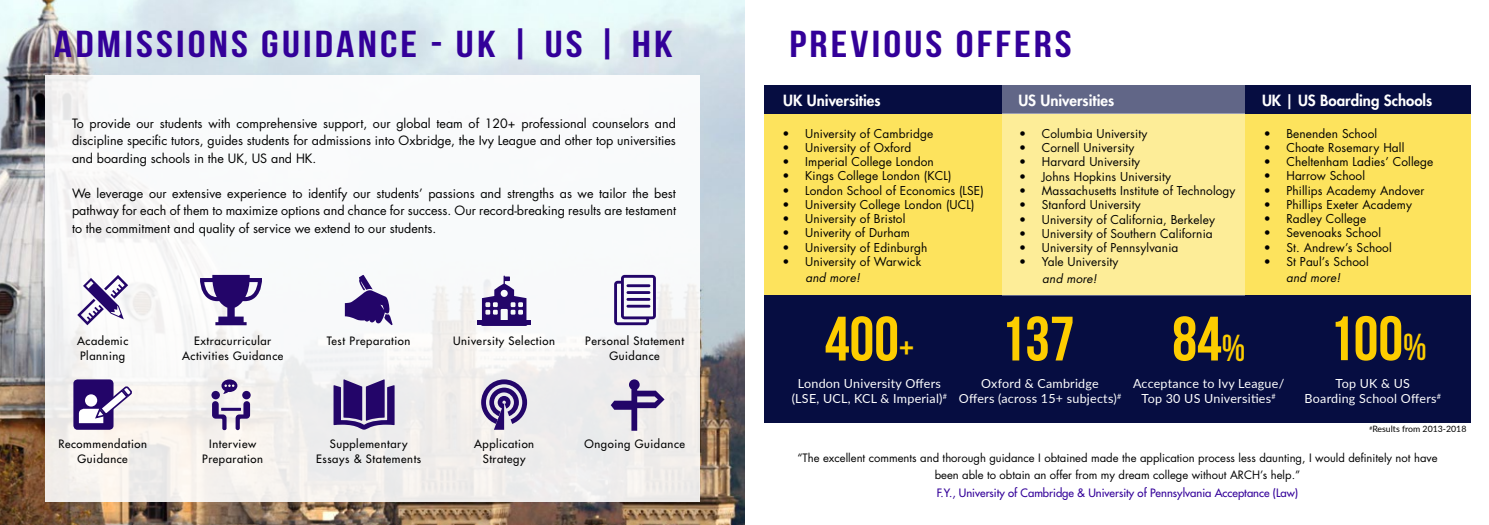
<style>
.page{position:relative;width:1489px;height:525px;background:#fff}
.page>*{position:absolute;margin:0;border:0;box-sizing:border-box;transform-origin:0 0}
.t1{font:700 62.5px "Bebas Neue";color:#fdcd00}
.t2{font:700 37.5px "Bebas Neue";letter-spacing:.07em;color:#309;scale:1.2 1}
.t3{font:800 15px "Futura Std";color:#fff}
.t4{font:12.5px/17.5px "Futura Std";color:#000;text-align:justify}
.t5{font:12.5px/15px "Lato";letter-spacing:.02em;color:#fff;text-align:center}
.t6{font:11.88px "Futura Std";letter-spacing:.01em;color:#000}
.t7{font:italic 11.88px "Futura Std";letter-spacing:.01em;color:#000}
.t8{font:500 11.25px/15px "Futura Std";letter-spacing:.05em;color:#000;text-align:center}
.t9{font:11.25px/17.5px "Futura Std";color:#000;text-align:center}
.t10{font:500 11.25px "Futura Std";color:#309}
.t11{font:8.75px "Lato";color:#000}
.s1{font-size:37.5px}
</style>
<div class="page">
<div style="left:764px;top:85px;width:706px;height:210px;background:#fde35d"></div>
<img style="left:0;top:0;width:744px;height:524px">
<div style="left:45px;top:75px;width:655px;height:426px;background:linear-gradient(to right,#f7f6f5,#f5f5f6)"></div>
<svg style="left:77px;top:275px;width:51px;height:50px"></svg>
<svg style="left:480px;top:275px;width:48px;height:45px"></svg>
<div style="left:477px;top:320px;width:54px;height:5px;background:#230569"></div>
<svg style="left:200px;top:275px;width:62px;height:50px"></svg>
<svg style="left:211px;top:379px;width:39px;height:51px"></svg>
<svg style="left:481px;top:379px;width:46px;height:50px;background:#8a7bac"></svg>
<svg style="left:614px;top:275px;width:42px;height:50px"></svg>
<hr style="left:626px;top:284px;width:24px;height:3px;background:#230569">
<hr style="left:626px;top:291px;width:24px;height:3px;background:#230569">
<hr style="left:626px;top:298px;width:24px;height:2px;background:#230569">
<hr style="left:626px;top:304px;width:24px;height:3px;background:#230569">
<svg style="left:345px;top:275px;width:47px;height:50px"></svg>
<svg style="left:610px;top:379px;width:54px;height:51px;background:#b4abc6"></svg>
<div style="left:74px;top:380px;width:38px;height:48px;background:#230569;border-radius:3px"></div>
<div style="left:73px;top:379px;width:40px;height:50px;border:2px solid #230569;border-radius:3px"></div>
<svg style="left:79px;top:384px;width:55px;height:39px"></svg>
<svg style="left:333px;top:379px;width:61px;height:50px;background:#604b91"></svg>
<div style="left:764px;top:295px;width:706px;height:127px;background:#060d41"></div>
<div style="left:764px;top:85px;width:706px;height:28px;background:#060d41"></div>
<div style="left:1001px;top:113px;width:243px;height:182px;background:#fded98"></div>
<div style="left:1001px;top:85px;width:243px;height:28px;background:#616687"></div>
<h2 class="t2" style="left:54px;top:24px;width:517px">ADMISSIONS GUIDANCE - UK | US | HK</h2>
<p class="t4" style="left:72px;top:114px;width:605px">To provide our students with comprehensive support, our global team of 120+ professional counselors and discipline specific tutors, guides students for admissions into Oxbridge, the Ivy League and other top universities and boarding schools in the UK, US and HK.</p>
<p class="t4" style="left:72px;top:184px;width:605px">We leverage our extensive experience to identify our students’ passions and strengths as we tailor the best pathway for each of them to maximize options and chance for success. Our record-breaking results are testament to the commitment and quality of service we extend to our students.</p>
<p class="t8" style="left:77px;top:333px;width:53px;text-align:left">Academic<br>Planning</p>
<p class="t8" style="left:194px;top:333px;width:79px">Extracurricular</p>
<p class="t8" style="left:453px;top:333px;width:103px">University Selection</p>
<p class="t8" style="left:327px;top:333px;width:85px">Test Preparation</p>
<p class="t8" style="left:182px;top:348px;width:103px">Activities Guidance</p>
<p class="t8" style="left:585px;top:333px;width:100px">Personal Statement<br>Guidance</p>
<p class="t8" style="left:58px;top:436px;width:90px">Recommendation</p>
<p class="t8" style="left:584px;top:436px;width:102px">Ongoing Guidance</p>
<p class="t8" style="left:78px;top:451px;width:52px">Guidance</p>
<p class="t8" style="left:202px;top:436px;width:62px">Interview<br>Preparation</p>
<p class="t8" style="left:474px;top:436px;width:62px">Application<br>Strategy</p>
<p class="t8" style="left:316px;top:436px;width:107px">Supplementary<br>Essays &amp; Statements</p>
<h2 class="t2" style="left:789px;top:23px;width:237px">PREVIOUS OFFERS</h2>
<p class="t3" style="left:783px;top:90px;width:99px">UK Universities</p>
<p class="t3" style="left:1018px;top:90px;width:97px">US Universities</p>
<p class="t3" style="left:1261px;top:91px;width:172px">UK | US Boarding Schools</p>
<p class="t6" style="left:1019px;top:126px;width:129px">• Columbia University</p>
<p class="t6" style="left:1019px;top:140px;width:117px">• Cornell University</p>
<p class="t6" style="left:1019px;top:154px;width:122px">• Harvard University</p>
<p class="t6" style="left:1019px;top:169px;width:153px">• Johns Hopkins University</p>
<p class="t6" style="left:1019px;top:183px;width:218px">• Massachusetts Institute of Technology</p>
<p class="t6" style="left:1019px;top:197px;width:123px">• Stanford University</p>
<p class="t6" style="left:1019px;top:211px;width:197px">• University of California, Berkeley</p>
<p class="t6" style="left:1019px;top:226px;width:195px">• University of Southern California</p>
<p class="t6" style="left:1019px;top:240px;width:161px">• University of Pennsylvania</p>
<p class="t6" style="left:1019px;top:254px;width:101px">• Yale University</p>
<p class="t7" style="left:1042px;top:270px;width:56px">and more!</p>
<p class="t6" style="left:782px;top:125px;width:152px">• University of Cambridge</p>
<p class="t6" style="left:782px;top:140px;width:130px">• University of Oxford</p>
<p class="t6" style="left:782px;top:154px;width:153px">• Imperial College London</p>
<p class="t6" style="left:782px;top:168px;width:170px">• Kings College London (KCL)</p>
<p class="t6" style="left:782px;top:182px;width:203px">• London School of Economics (LSE)</p>
<p class="t6" style="left:782px;top:197px;width:193px">• University College London (UCL)</p>
<p class="t6" style="left:782px;top:211px;width:124px">• University of Bristol</p>
<p class="t6" style="left:782px;top:225px;width:129px">• Univerity of Durham</p>
<p class="t6" style="left:782px;top:239px;width:146px">• University of Edinburgh</p>
<p class="t6" style="left:782px;top:254px;width:140px">• University of Warwick</p>
<p class="t7" style="left:805px;top:270px;width:56px">and more!</p>
<p class="t6" style="left:1263px;top:125px;width:115px">• Benenden School</p>
<p class="t6" style="left:1263px;top:140px;width:142px">• Choate Rosemary Hall</p>
<p class="t6" style="left:1263px;top:154px;width:171px">• Cheltenham Ladies’ College</p>
<p class="t6" style="left:1263px;top:168px;width:103px">• Harrow School</p>
<p class="t6" style="left:1263px;top:182px;width:162px">• Phillips Academy Andover</p>
<p class="t6" style="left:1263px;top:197px;width:150px">• Phillips Exeter Academy</p>
<p class="t6" style="left:1263px;top:211px;width:104px">• Radley College</p>
<p class="t6" style="left:1263px;top:225px;width:119px">• Sevenoaks School</p>
<p class="t6" style="left:1263px;top:239px;width:129px">• St. Andrew’s School</p>
<p class="t6" style="left:1263px;top:254px;width:106px">• St Paul’s School</p>
<p class="t7" style="left:1285px;top:270px;width:56px">and more!</p>
<h1 class="t1" style="left:824px;top:304px;width:91px">400<span class="s1">+</span></h1>
<p class="t5" style="left:791px;top:375px;width:157px">London University Offers (LSE, UCL, KCL &amp; Imperial)<sup>#</sup></p>
<h1 class="t1" style="left:1000px;top:304px;width:76px">137</h1>
<p class="t5" style="left:958px;top:375px;width:164px">Oxford &amp; Cambridge<br>Offers (across 15+ subjects)<sup>#</sup></p>
<h1 class="t1" style="left:1172px;top:304px;width:75px">84<span class="s1">%</span></h1>
<p class="t5" style="left:1132px;top:375px;width:153px">Acceptance to Ivy League/<br>Top 30 US Universities<sup>#</sup></p>
<h1 class="t1" style="left:1328px;top:304px;width:99px">100<span class="s1">%</span></h1>
<p class="t5" style="left:1304px;top:375px;width:138px">Top UK &amp; US<br>Boarding School Offers<sup>#</sup></p>
<p class="t11" style="left:1369px;top:423px;width:98px"><sup>#</sup>Results from 2013-2018</p>
<p class="t9" style="left:797px;top:448px;width:641px">“The excellent comments and thorough guidance I obtained made the application process less daunting, I would definitely not have been able to obtain an offer from my dream college without ARCH’s help.”</p>
<p class="t10" style="left:936px;top:485px;width:362px">F.Y., University of Cambridge &amp; University of Pennsylvania Acceptance (Law)</p>
</div>
